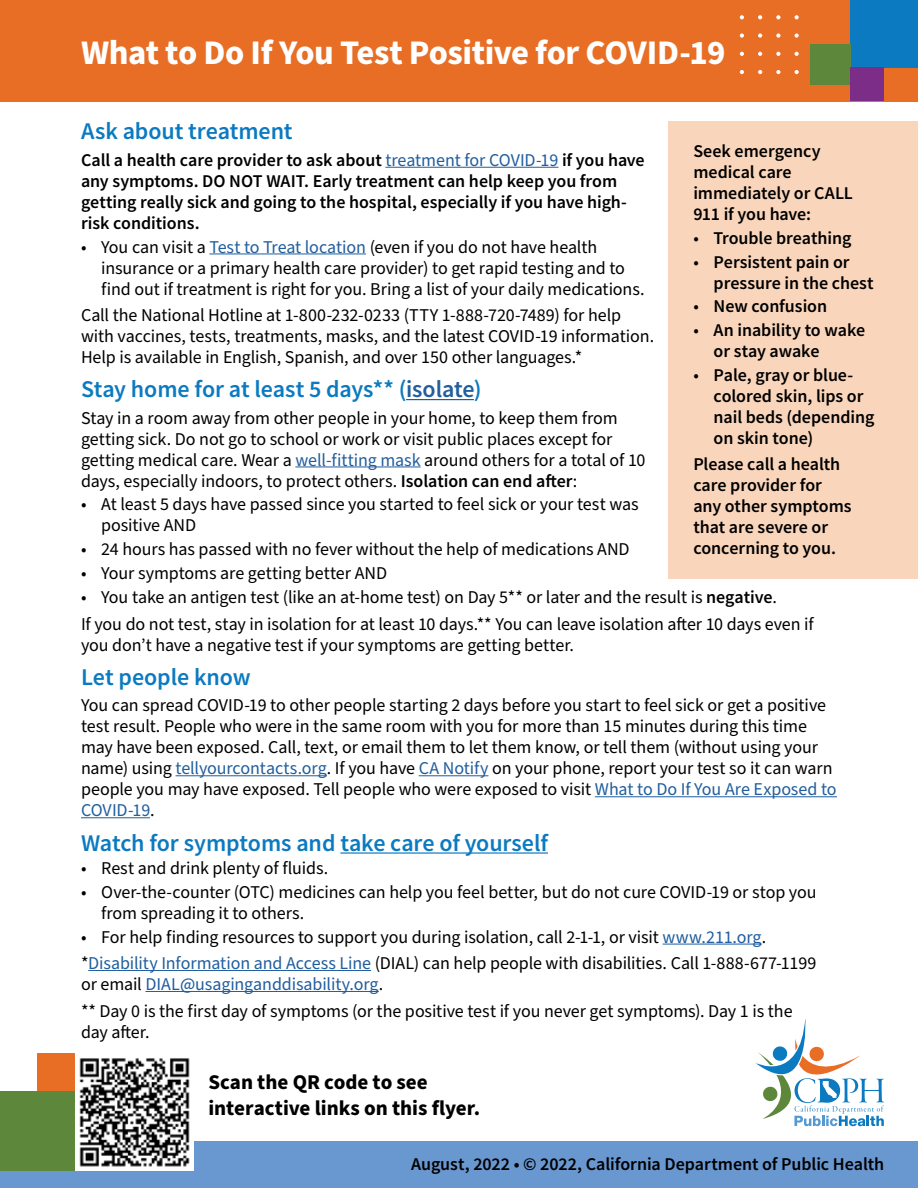
<style>
.page{position:relative;width:918px;height:1188px;background:#fff}
.page>*{position:absolute;margin:0;border:0;box-sizing:border-box;transform-origin:0 0}
.t1{font:700 34.5px "Source Sans Pro";letter-spacing:-.015em;color:#fff}
.t2{font:600 24px "Source Sans Pro";letter-spacing:-.005em;color:#0b7ac0}
.t3{font:700 21px/25.2px "Source Sans Pro";color:#000}
.t4{font:18px/21px "Source Sans Pro";letter-spacing:-.005em;color:#000}
.t5{font:600 18px/21px "Source Sans Pro";letter-spacing:-.005em;color:#000}
.s1{font-weight:400;color:#215e9e}
.s2{color:#215e9e}
.s3{font-weight:600}
.s4{font-weight:400}
</style>
<div class="page">
<div style="left:0;top:0;width:918px;height:101px;background:#e86e25"></div>
<div style="left:850px;top:0;width:68px;height:68px;background:#0b7ac0"></div>
<div style="left:810px;top:45px;width:40px;height:40px;background:#5d883c"></div>
<svg style="left:740px;top:70px;width:4px;height:4px"></svg>
<svg style="left:758px;top:70px;width:4px;height:4px"></svg>
<svg style="left:776px;top:70px;width:5px;height:4px"></svg>
<svg style="left:795px;top:70px;width:4px;height:4px"></svg>
<svg style="left:740px;top:52px;width:4px;height:4px"></svg>
<svg style="left:758px;top:52px;width:4px;height:4px"></svg>
<svg style="left:776px;top:52px;width:5px;height:4px"></svg>
<svg style="left:795px;top:52px;width:4px;height:4px"></svg>
<svg style="left:740px;top:33px;width:4px;height:5px"></svg>
<svg style="left:758px;top:33px;width:4px;height:5px"></svg>
<svg style="left:776px;top:33px;width:5px;height:5px"></svg>
<svg style="left:795px;top:33px;width:4px;height:5px"></svg>
<svg style="left:740px;top:15px;width:4px;height:4px"></svg>
<svg style="left:758px;top:15px;width:4px;height:4px"></svg>
<svg style="left:776px;top:15px;width:5px;height:4px"></svg>
<svg style="left:795px;top:15px;width:4px;height:4px"></svg>
<div style="left:0;top:1141px;width:918px;height:47px;background:#6997d0"></div>
<div style="left:850px;top:68px;width:34px;height:33px;background:#7c2d87"></div>
<div style="left:38px;top:1053px;width:38px;height:38px;background:#e86e25"></div>
<div style="left:0;top:1091px;width:76px;height:80px;background:#5d883c"></div>
<hr style="left:385px;top:167px;width:173px;height:1px;background:#215e9e">
<hr style="left:209px;top:253px;width:157px;height:1px;background:#215e9e">
<hr style="left:406px;top:399px;width:68px;height:1px;background:#215e9e">
<hr style="left:295px;top:466px;width:126px;height:1px;background:#215e9e">
<div style="left:668px;top:122px;width:250px;height:457px;background:#f9d5bb"></div>
<hr style="left:176px;top:775px;width:151px;height:1px;background:#215e9e">
<hr style="left:419px;top:775px;width:69px;height:1px;background:#215e9e">
<hr style="left:595px;top:796px;width:242px;height:1px;background:#215e9e">
<hr style="left:81px;top:817px;width:69px;height:1px;background:#215e9e">
<hr style="left:340px;top:852px;width:208px;height:2px;background:#0b7ac0">
<hr style="left:663px;top:944px;width:99px;height:1px;background:#215e9e">
<hr style="left:88px;top:970px;width:283px;height:1px;background:#215e9e">
<hr style="left:145px;top:991px;width:234px;height:1px;background:#215e9e">
<img style="left:76px;top:1058px;width:117px;height:113px">
<svg style="left:755px;top:1018px;width:129px;height:108px"></svg>
<h1 class="t1" style="left:81px;top:29px;width:646px">What to Do If You Test Positive for COVID-19</h1>
<h2 class="t2" style="left:81px;top:116px;width:213px">Ask about treatment</h2>
<p class="t5" style="left:81px;top:149px;width:565px">Call a health care provider to ask about <span class="s1">treatment for COVID-19</span> if you have any symptoms. DO NOT WAIT. Early treatment can help keep you from getting really sick and going to the hospital, especially if you have high&shy;risk conditions.</p>
<p class="t4" style="left:101px;top:237px;width:545px;text-indent:-20px">• You can visit a <span class="s2">Test to Treat location</span> (even if you do not have health insurance or a primary health care provider) to get rapid testing and to find out if treatment is right for you. Bring a list of your daily medications.</p>
<p class="t4" style="left:81px;top:305px;width:575px">Call the National Hotline at 1-800-232-0233 (TTY 1-888-720-7489) for help with vaccines, tests, treatments, masks, and the latest COVID-19 information.<br>Help is available in English, Spanish, and over 150 other languages.*</p>
<h2 class="t2" style="left:81px;top:373px;width:402px">Stay home for at least 5 days** (<span class="s2">isolate</span>)</h2>
<p class="t4" style="left:81px;top:408px;width:566px">Stay in a room away from other people in your home, to keep them from getting sick. Do not go to school or work or visit public places except for getting medical care. Wear a <span class="s2">well-fitting mask</span> around others for a total of 10 days, especially indoors, to protect others. <span class="s3">Isolation can end after</span>:</p>
<p class="t4" style="left:101px;top:494px;width:539px;text-indent:-20px">• At least 5 days have passed since you started to feel sick or your test was positive AND</p>
<p class="t4" style="left:81px;top:539px;width:550px">• 24 hours has passed with no fever without the help of medications AND</p>
<p class="t4" style="left:81px;top:563px;width:308px">• Your symptoms are getting better AND</p>
<p class="t4" style="left:81px;top:585px;width:734px;line-height:26.4px">• You take an antigen test (like an at-home test) on Day 5** or later and the result is <span class="s3">negative</span>.<br>If you do not test, stay in isolation for at least 10 days.** You can leave isolation after 10 days even if</p>
<p class="t4" style="left:81px;top:635px;width:495px">you don’t have a negative test if your symptoms are getting better.</p>
<h2 class="t2" style="left:81px;top:661px;width:171px">Let people know</h2>
<p class="t4" style="left:81px;top:696px;width:757px">You can spread COVID-19 to other people starting 2 days before you start to feel sick or get a positive test result. People who were in the same room with you for more than 15 minutes during this time may have been exposed. Call, text, or email them to let them know, or tell them (without using your name) using <span class="s2">tellyourcontacts.org</span>. If you have <span class="s2">CA Notify</span> on your phone, report your test so it can warn people you may have exposed. Tell people who were exposed to visit <span class="s2">What to Do If You Are Exposed to COVID-19</span>.</p>
<h2 class="t2" style="left:81px;top:827px;width:469px">Watch for symptoms and take care of yourself</h2>
<p class="t4" style="left:81px;top:858px;width:249px">• Rest and drink plenty of fluids.</p>
<p class="t4" style="left:101px;top:882px;width:717px;text-indent:-20px">• Over-the-counter (OTC) medicines can help you feel better, but do not cure COVID-19 or stop you from spreading it to others.</p>
<p class="t4" style="left:81px;top:924px;width:737px;line-height:26.4px">• For help finding resources to support you during isolation, call 2-1-1, or visit <span class="s2">www.211.org</span>. *<span class="s2">Disability Information and Access Line</span> (DIAL) can help people with disabilities. Call 1-888-677-1199</p>
<p class="t4" style="left:81px;top:972px;width:713px;line-height:26.4px">or email <span class="s2">DIAL@usaginganddisability.org</span>.<br>** Day 0 is the first day of symptoms (or the positive test if you never get symptoms). Day 1 is the</p>
<p class="t4" style="left:81px;top:1022px;width:70px">day after.</p>
<p class="t5" style="left:693px;top:141px;width:161px">Seek emergency medical care immediately or CALL<br>911 if you have:</p>
<p class="t5" style="left:693px;top:227px;width:160px"><span class="s4">•</span> Trouble breathing</p>
<p class="t5" style="left:714px;top:251px;width:162px;text-indent:-20px"><span class="s4">•</span> Persistent pain or pressure in the chest</p>
<p class="t5" style="left:693px;top:296px;width:135px"><span class="s4">•</span> New confusion</p>
<p class="t5" style="left:714px;top:319px;width:153px;text-indent:-20px"><span class="s4">•</span> An inability to wake or stay awake</p>
<p class="t5" style="left:714px;top:364px;width:162px;text-indent:-20px"><span class="s4">•</span> Pale, gray or blue&shy;colored skin, lips or nail beds (depending on skin tone)</p>
<p class="t5" style="left:693px;top:453px;width:160px">Please call a health care provider for any other symptoms that are severe or concerning to you.</p>
<p class="t3" style="left:208px;top:1070px;width:273px">Scan the QR code to see interactive links on this flyer.</p>
<p class="t5" style="left:411px;top:1153px;width:475px">August, 2022 • © 2022, California Department of Public Health</p>
</div>
